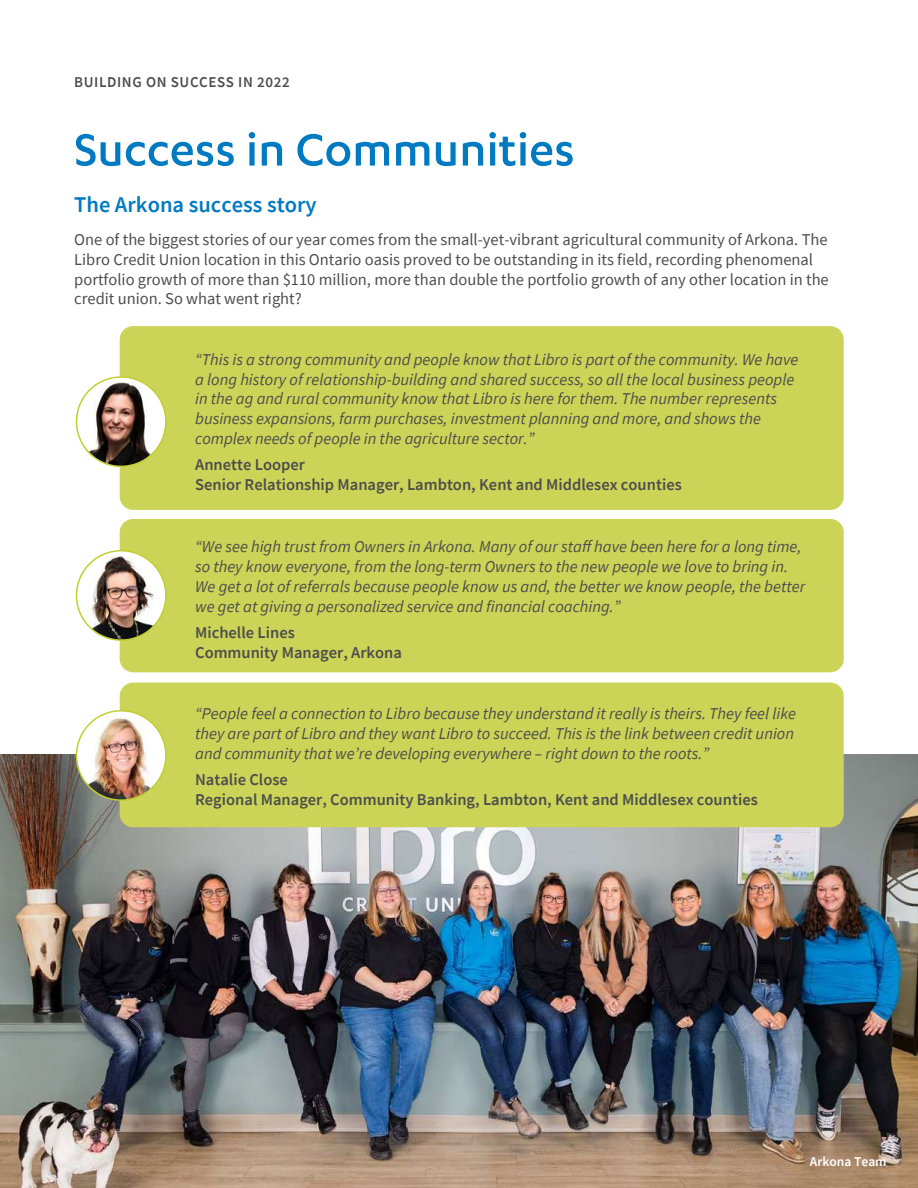
<style>
.page{position:relative;width:918px;height:1188px;background:#fff}
.page>*{position:absolute;margin:0;border:0;box-sizing:border-box;transform-origin:0 0}
.t1{font:500 52.5px "Karbon";color:#007ac1}
.t2{font:600 22.5px "Source Sans Pro";color:#007ac1}
.t3{font:italic 16.5px/19.8px "Source Sans Pro";color:#4e4d4d}
.t4{font:16.5px/19.8px "Source Sans Pro";color:#4e4d4d}
.t5{font:600 16.5px/19.8px "Source Sans Pro";color:#4e4d4d}
.t6{font:600 15px "Source Sans Pro";letter-spacing:.04em;color:#4e4d4d}
.t7{font:600 13.5px "Source Sans Pro";color:#fff}
</style>
<div class="page">
<img style="left:0;top:755px;width:918px;height:433px">
<div style="left:120px;top:326px;width:724px;height:184px;background:#cbd456;border-radius:14px"></div>
<div style="left:120px;top:683px;width:724px;height:144px;background:#cbd456;border-radius:14px"></div>
<div style="left:120px;top:519px;width:724px;height:153px;background:#cbd456;border-radius:14px"></div>
<img style="left:76px;top:377px;width:90px;height:89px;border-radius:45px">
<div style="left:76px;top:376px;width:91px;height:91px;border:2px solid #c1ce30;border-radius:50%"></div>
<svg style="left:76px;top:711px;width:90px;height:89px"></svg>
<img style="left:83px;top:717px;width:73px;height:83px">
<div style="left:76px;top:710px;width:91px;height:91px;border:2px solid #c1ce30;border-radius:50%"></div>
<img style="left:76px;top:551px;width:90px;height:89px;border-radius:45px">
<div style="left:76px;top:550px;width:91px;height:91px;border:2px solid #c1ce30;border-radius:50%"></div>
<p class="t6" style="left:74px;top:72px;width:217px">BUILDING ON SUCCESS IN 2022</p>
<h1 class="t1" style="left:74px;top:120px;width:502px">Success in Communities</h1>
<h2 class="t2" style="left:74px;top:190px;width:244px">The Arkona success story</h2>
<p class="t4" style="left:74px;top:230px;width:756px">One of the biggest stories of our year comes from the small-yet-vibrant agricultural community of Arkona. The Libro Credit Union location in this Ontario oasis proved to be outstanding in its field, recording phenomenal portfolio growth of more than $110 million, more than double the portfolio growth of any other location in the credit union. So what went right?</p>
<p class="t3" style="left:195px;top:349px;width:605px">“This is a strong community and people know that Libro is part of the community. We have a long history of relationship-building and shared success, so all the local business people in the ag and rural community know that Libro is here for them. The number represents business expansions, farm purchases, investment planning and more, and shows the complex needs of people in the agriculture sector.”</p>
<p class="t5" style="left:195px;top:455px;width:488px">Annette Looper<br>Senior Relationship Manager, Lambton, Kent and Middlesex counties</p>
<p class="t3" style="left:195px;top:537px;width:612px">“We see high trust from Owners in Arkona. Many of our staff have been here for a long time, so they know everyone, from the long-term Owners to the new people we love to bring in.<br>We get a lot of referrals because people know us and, the better we know people, the better we get at giving a personalized service and financial coaching.”</p>
<p class="t5" style="left:195px;top:623px;width:208px">Michelle Lines<br>Community Manager, Arkona</p>
<p class="t3" style="left:195px;top:704px;width:603px">“People feel a connection to Libro because they understand it really is theirs. They feel like they are part of Libro and they want Libro to succeed. This is the link between credit union and community that we’re developing everywhere – right down to the roots.”</p>
<p class="t5" style="left:195px;top:770px;width:564px">Natalie Close<br>Regional Manager, Community Banking, Lambton, Kent and Middlesex counties</p>
<p class="t7" style="left:810px;top:1153px;width:78px">Arkona Team</p>
</div>
